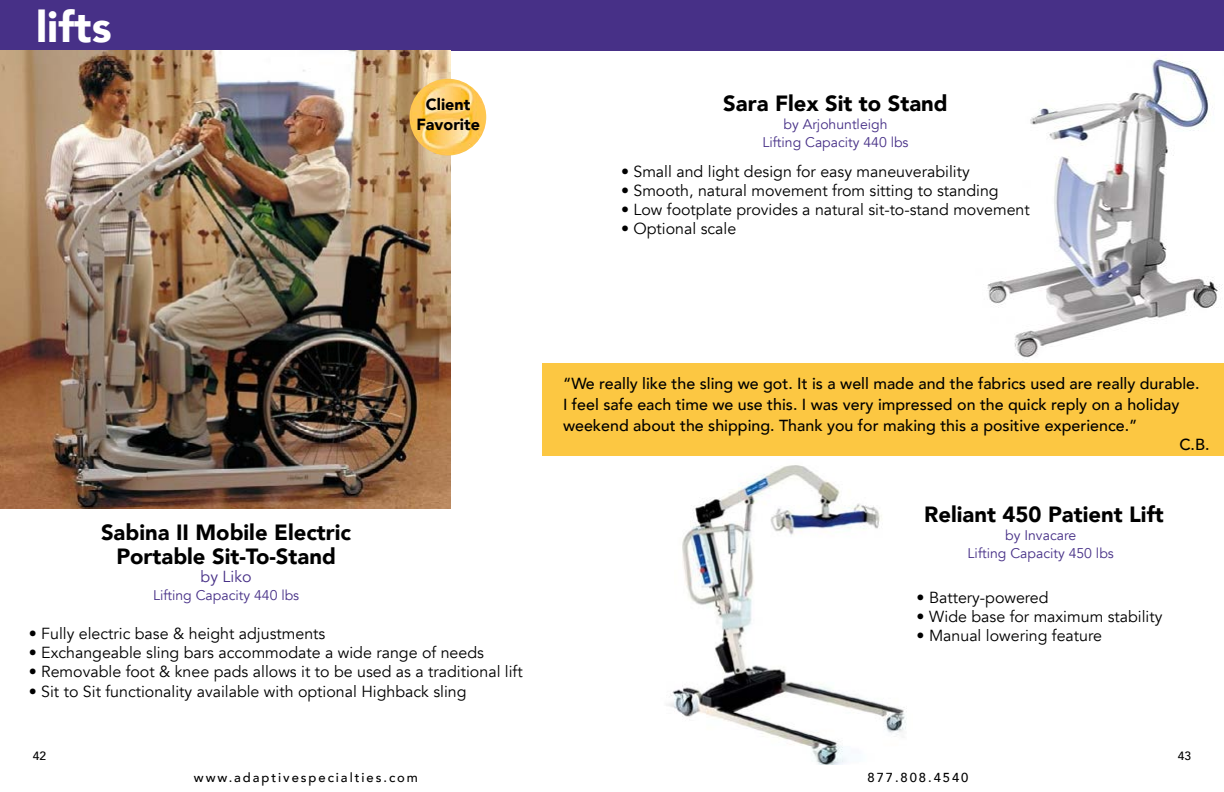
<style>
.page{position:relative;width:1224px;height:792px;background:#fff}
.page>*{position:absolute;margin:0;border:0;box-sizing:border-box;transform-origin:0 0}
.t1{font:900 43px "Avenir";color:#fff}
.t2{font:900 22px/24px "Avenir";color:#000;text-align:center}
.t3{font:900 16.1px/19.3px "Avenir";color:#000;text-align:center}
.t4{font:16px "Avenir";color:#000}
.t5{font:500 16px/21px "Avenir";color:#000}
.t6{font:16px "Avenir";color:#473087}
.t7{font:14px/18px "Avenir";color:#473087;text-align:center}
.t8{font:500 13px "Avenir";letter-spacing:.15em;color:#000}
.t9{font:500 12px "Avenir";color:#000}
</style>
<div class="page">
<div style="left:0;top:0;width:1224px;height:50px;background:#473087"></div>
<img style="left:0;top:50px;width:451px;height:459px">
<img style="left:410px;top:79px;width:76px;height:77px;border-radius:38px">
<img style="left:987px;top:58px;width:235px;height:300px">
<img style="left:667px;top:465px;width:239px;height:300px">
<div style="left:542px;top:363px;width:682px;height:93px;background:#fcc742"></div>
<h1 class="t1" style="left:36px;top:-10px;width:77px">lifts</h1>
<p class="t3" style="left:416px;top:95px;width:65px">Client<br>Favorite</p>
<h2 class="t2" style="left:723px;top:90px;width:226px">Sara Flex Sit to Stand</h2>
<p class="t7" style="left:762px;top:115px;width:148px">by Arjohuntleigh<br>Lifting Capacity 440 lbs</p>
<p class="t4" style="left:621px;top:162px;width:350px">• Small and light design for easy maneuverability</p>
<p class="t4" style="left:621px;top:181px;width:379px">• Smooth, natural movement from sitting to standing</p>
<p class="t4" style="left:621px;top:200px;width:410px">• Low footplate provides a natural sit-to-stand movement</p>
<p class="t4" style="left:621px;top:219px;width:117px">• Optional scale</p>
<h2 class="t2" style="left:101px;top:519px;width:252px">Sabina II Mobile Electric<br>Portable Sit-To-Stand</h2>
<p class="t6" style="left:201px;top:566px;width:52px">by Liko</p>
<p class="t7" style="left:153px;top:586px;width:148px">Lifting Capacity 440 lbs</p>
<p class="t4" style="left:29px;top:624px;width:298px">• Fully electric base &amp; height adjustments</p>
<p class="t4" style="left:29px;top:643px;width:457px">• Exchangeable sling bars accommodate a wide range of needs</p>
<p class="t4" style="left:29px;top:662px;width:495px">• Removable foot &amp; knee pads allows it to be used as a traditional lift</p>
<p class="t4" style="left:29px;top:682px;width:439px">• Sit to Sit functionality available with optional Highback sling</p>
<p class="t5" style="left:563px;top:372px;width:638px">“We really like the sling we got. It is a well made and the fabrics used are really durable.<br>I feel safe each time we use this. I was very impressed on the quick reply on a holiday weekend about the shipping. Thank you for making this a positive experience.”</p>
<p class="t5" style="left:1179px;top:434px;width:32px">C.B.</p>
<h2 class="t2" style="left:924px;top:501px;width:241px">Reliant 450 Patient Lift</h2>
<p class="t7" style="left:968px;top:526px;width:148px">by Invacare<br>Lifting Capacity 450 lbs</p>
<p class="t4" style="left:917px;top:588px;width:134px">• Battery-powered</p>
<p class="t4" style="left:917px;top:607px;width:247px">• Wide base for maximum stability</p>
<p class="t4" style="left:917px;top:626px;width:187px">• Manual lowering feature</p>
<p class="t9" style="left:33px;top:745px;width:15px">42</p>
<p class="t9" style="left:1178px;top:745px;width:15px">43</p>
<p class="t8" style="left:194px;top:766px;width:226px">www.adaptivespecialties.com</p>
<p class="t8" style="left:868px;top:766px;width:102px">877.808.4540</p>
</div>
